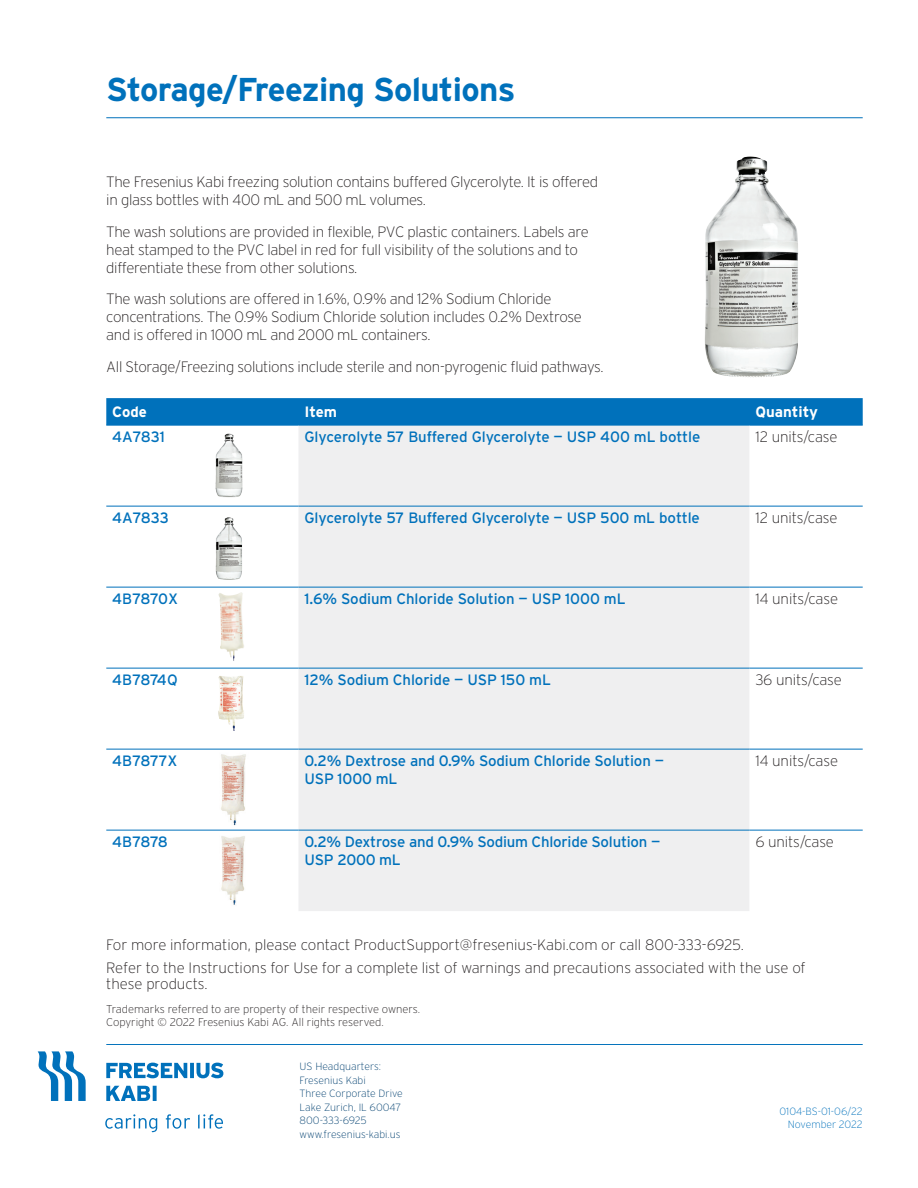
<style>
.page{position:relative;width:918px;height:1188px;background:#fff}
.page>*{position:absolute;margin:0;border:0;box-sizing:border-box;transform-origin:0 0}
.t1{font:700 33px "Interstate";letter-spacing:-.02em;color:#0071bb}
.Body_copy{font:200 15px/18px "Interstate";letter-spacing:-.02em;color:#231f20}
.Body{font:15px/18px "Interstate";letter-spacing:-.01em;color:#0071bb}
.Back_page_Further_In{font:200 15px/16.5px "Interstate";color:#231f20}
.Body-2{font:200 15px "Interstate";letter-spacing:-.005em;color:#231f20}
.Table_Label{font:15px "Interstate";letter-spacing:-.005em;color:#0071bb}
.Table_Header_White{font:700 15px "Interstate";color:#fff}
.Back_page_Further_In-2{font:200 11.25px "Interstate";color:#231f20}
.Back_page_Address{font:200 10.5px "Interstate";color:#004070}
.t2{font:200 10.5px "Interstate";color:#0071bb}
</style>
<div class="page">
<svg style="left:38px;top:1051px;width:48px;height:50px"></svg>
<svg style="left:106px;top:1086px;width:51px;height:15px"></svg>
<svg style="left:106px;top:1063px;width:117px;height:15px"></svg>
<svg style="left:105px;top:1114px;width:118px;height:18px"></svg>
<hr style="left:106px;top:1044px;width:757px;height:1px;background:#0071bb">
<hr style="left:106px;top:117px;width:757px;height:1px;background:#0071bb">
<div style="left:106px;top:398px;width:757px;height:27px;background:#0071bb"></div>
<div style="left:298px;top:426px;width:451px;height:485px;background:#efeff0"></div>
<hr style="left:106px;top:425px;width:192px;height:1px;background:#0071bb">
<hr style="left:298px;top:425px;width:451px;height:1px;background:#0071bb">
<hr style="left:749px;top:425px;width:114px;height:1px;background:#0071bb">
<hr style="left:106px;top:506px;width:192px;height:1px;background:#0071bb">
<hr style="left:298px;top:506px;width:451px;height:1px;background:#0071bb">
<hr style="left:749px;top:506px;width:114px;height:1px;background:#0071bb">
<hr style="left:106px;top:587px;width:192px;height:1px;background:#0071bb">
<hr style="left:298px;top:587px;width:451px;height:1px;background:#0071bb">
<hr style="left:749px;top:587px;width:114px;height:1px;background:#0071bb">
<hr style="left:106px;top:668px;width:192px;height:1px;background:#0071bb">
<hr style="left:298px;top:668px;width:451px;height:1px;background:#0071bb">
<hr style="left:749px;top:668px;width:114px;height:1px;background:#0071bb">
<hr style="left:106px;top:749px;width:192px;height:1px;background:#0071bb">
<hr style="left:298px;top:749px;width:451px;height:1px;background:#0071bb">
<hr style="left:749px;top:749px;width:114px;height:1px;background:#0071bb">
<hr style="left:106px;top:830px;width:192px;height:1px;background:#0071bb">
<hr style="left:298px;top:830px;width:451px;height:1px;background:#0071bb">
<hr style="left:749px;top:830px;width:114px;height:1px;background:#0071bb">
<img style="left:215px;top:434px;width:28px;height:63px">
<img style="left:218px;top:592px;width:26px;height:69px">
<img style="left:218px;top:676px;width:26px;height:55px">
<img style="left:221px;top:754px;width:25px;height:72px">
<img style="left:216px;top:517px;width:26px;height:63px">
<img style="left:221px;top:836px;width:24px;height:69px">
<img style="left:705px;top:157px;width:93px;height:221px">
<p class="t1" style="left:106px;top:71px;width:411px">Storage/Freezing Solutions</p>
<p class="Body_copy" style="left:106px;top:173px;width:493px">The Fresenius Kabi freezing solution contains buffered Glycerolyte. It is offered in glass bottles with 400 mL and 500 mL volumes.</p>
<p class="Body_copy" style="left:106px;top:223px;width:484px">The wash solutions are provided in flexible, PVC plastic containers. Labels are heat stamped to the PVC label in red for full visibility of the solutions and to differentiate these from other solutions.</p>
<p class="Body_copy" style="left:106px;top:290px;width:477px">The wash solutions are offered in 1.6%, 0.9% and 12% Sodium Chloride concentrations. The 0.9% Sodium Chloride solution includes 0.2% Dextrose and is offered in 1000 mL and 2000 mL containers.</p>
<p class="Body_copy" style="left:106px;top:358px;width:499px">All Storage/Freezing solutions include sterile and non-pyrogenic fluid pathways.</p>
<p class="Table_Header_White" style="left:112px;top:403px;width:36px">Code</p>
<p class="Table_Header_White" style="left:304px;top:403px;width:34px">Item</p>
<p class="Table_Header_White" style="left:755px;top:403px;width:64px">Quantity</p>
<p class="Table_Label" style="left:112px;top:428px;width:54px">4A7831</p>
<p class="Body" style="left:304px;top:428px;width:397px">Glycerolyte 57 Buffered Glycerolyte — USP 400 mL bottle</p>
<p class="Body-2" style="left:755px;top:429px;width:84px">12 units/case</p>
<p class="Table_Label" style="left:112px;top:509px;width:58px">4A7833</p>
<p class="Body" style="left:304px;top:509px;width:397px">Glycerolyte 57 Buffered Glycerolyte — USP 500 mL bottle</p>
<p class="Body-2" style="left:755px;top:510px;width:84px">12 units/case</p>
<p class="Table_Label" style="left:112px;top:590px;width:67px">4B7870X</p>
<p class="Body" style="left:304px;top:590px;width:323px">1.6% Sodium Chloride Solution — USP 1000 mL</p>
<p class="Body-2" style="left:755px;top:591px;width:84px">14 units/case</p>
<p class="Table_Label" style="left:112px;top:671px;width:67px">4B7874Q</p>
<p class="Body" style="left:304px;top:671px;width:248px">12% Sodium Chloride — USP 150 mL</p>
<p class="Body-2" style="left:755px;top:672px;width:88px">36 units/case</p>
<p class="Table_Label" style="left:112px;top:752px;width:67px">4B7877X</p>
<p class="Body" style="left:304px;top:752px;width:361px">0.2% Dextrose and 0.9% Sodium Chloride Solution —<br>USP 1000 mL</p>
<p class="Body-2" style="left:755px;top:753px;width:84px">14 units/case</p>
<p class="Table_Label" style="left:112px;top:833px;width:57px">4B7878</p>
<p class="Body" style="left:304px;top:833px;width:357px">0.2% Dextrose and 0.9% Sodium Chloride Solution —<br>USP 2000 mL</p>
<p class="Body-2" style="left:755px;top:834px;width:80px">6 units/case</p>
<p class="Back_page_Further_In" style="left:106px;top:936px;width:639px">For more information, please contact ProductSupport@fresenius-Kabi.com or call 800-333-6925.</p>
<p class="Back_page_Further_In" style="left:106px;top:959px;width:701px">Refer to the Instructions for Use for a complete list of warnings and precautions associated with the use of these products.</p>
<p class="Back_page_Further_In-2" style="left:106px;top:1003px;width:315px">Trademarks referred to are property of their respective owners.</p>
<p class="Back_page_Further_In-2" style="left:106px;top:1016px;width:279px">Copyright © 2022 Fresenius Kabi AG. All rights reserved.</p>
<p class="Back_page_Address" style="left:300px;top:1061px;width:83px">US Headquarters:</p>
<p class="Back_page_Address" style="left:300px;top:1075px;width:68px">Fresenius Kabi</p>
<p class="Back_page_Address" style="left:300px;top:1088px;width:105px">Three Corporate Drive</p>
<p class="Back_page_Address" style="left:300px;top:1102px;width:103px">Lake Zurich, IL 60047</p>
<p class="Back_page_Address" style="left:300px;top:1115px;width:69px">800-333-6925</p>
<p class="Back_page_Address" style="left:300px;top:1129px;width:102px">www.fresenius-kabi.us</p>
<p class="t2" style="left:779px;top:1106px;width:85px">0104-BS-01-06/22</p>
<p class="t2" style="left:788px;top:1119px;width:76px">November 2022</p>
</div>
